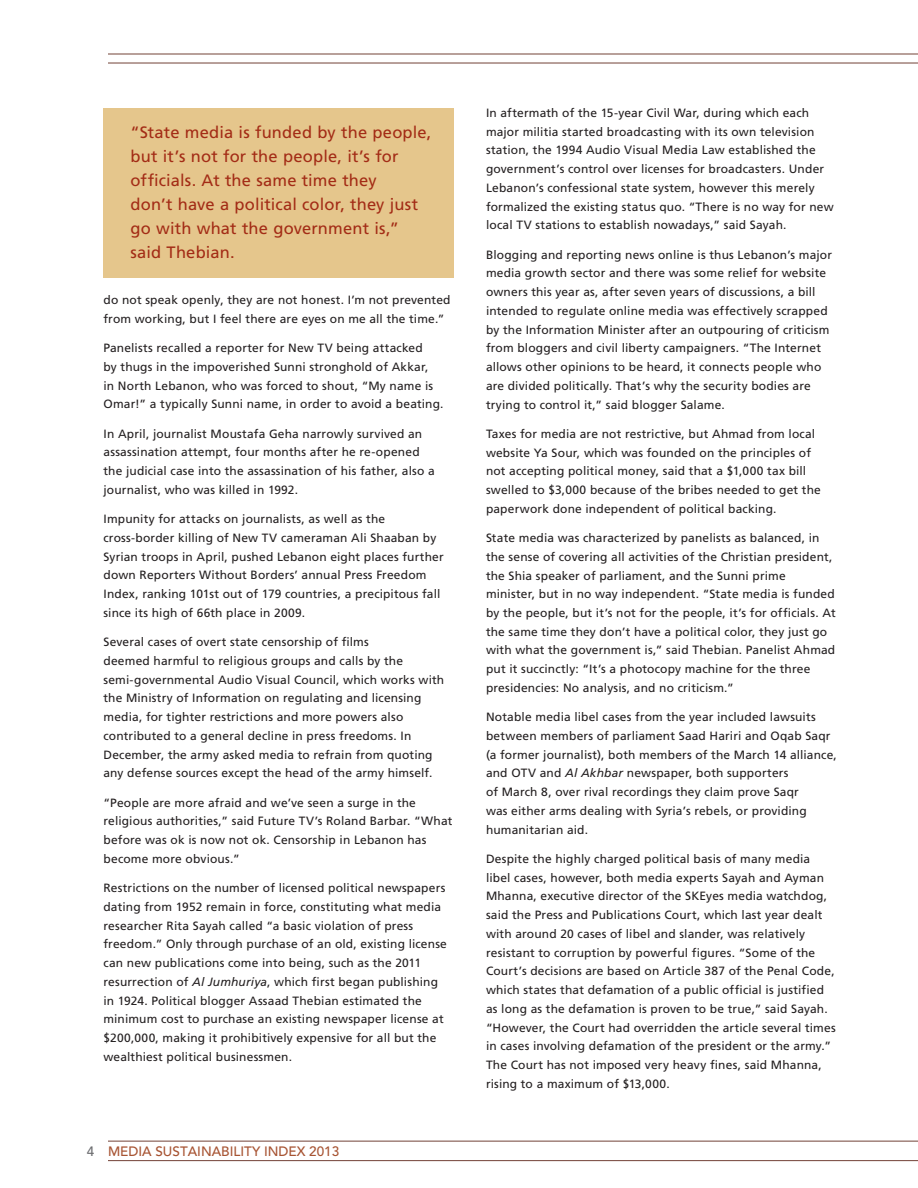
<style>
.page{position:relative;width:918px;height:1188px;background:#fff}
.page>*{position:absolute;margin:0;border:0;box-sizing:border-box;transform-origin:0 0}
.t1{font:16.5px/24px "Frutiger LT Pro";letter-spacing:.01em;color:#a32c16}
.t2{font:500 13.5px "Avenir";color:#a75433}
.t3{font:12px/18.8px "Frutiger LT Pro";letter-spacing:.01em;color:#231f20}
.s1{font-style:italic}
.s2{color:#6c6d70}
</style>
<div class="page">
<hr style="left:108px;top:54px;width:810px;height:1px;background:#724237">
<hr style="left:108px;top:63px;width:810px;height:1px;background:#724237">
<hr style="left:108px;top:1141px;width:810px;height:1px;background:#724237">
<hr style="left:108px;top:1160px;width:810px;height:1px;background:#724237">
<div style="left:104px;top:108px;width:350px;height:169px;background:#e5c68c"></div>
<p class="t1" style="left:130px;top:121px;width:303px">“State media is funded by the people, but it’s not for the people, it’s for officials. At the same time they<br>don’t have a political color, they just go with what the government is,” said Thebian.</p>
<p class="t3" style="left:104px;top:291px;width:349px">do not speak openly, they are not honest. I’m not prevented from working, but I feel there are eyes on me all the time.”</p>
<p class="t3" style="left:104px;top:339px;width:342px">Panelists recalled a reporter for New TV being attacked<br>by thugs in the impoverished Sunni stronghold of Akkar,<br>in North Lebanon, who was forced to shout, “My name is Omar!” a typically Sunni name, in order to avoid a beating.</p>
<p class="t3" style="left:104px;top:424px;width:333px">In April, journalist Moustafa Geha narrowly survived an assassination attempt, four months after he re-opened the judicial case into the assassination of his father, also a journalist, who was killed in 1992.</p>
<p class="t3" style="left:104px;top:510px;width:342px">Impunity for attacks on journalists, as well as the cross-border killing of New TV cameraman Ali Shaaban by Syrian troops in April, pushed Lebanon eight places further down Reporters Without Borders’ annual Press Freedom Index, ranking 101st out of 179 countries, a precipitous fall since its high of 66th place in 2009.</p>
<p class="t3" style="left:104px;top:633px;width:342px">Several cases of overt state censorship of films<br>deemed harmful to religious groups and calls by the semi-governmental Audio Visual Council, which works with the Ministry of Information on regulating and licensing media, for tighter restrictions and more powers also contributed to a general decline in press freedoms. In December, the army asked media to refrain from quoting any defense sources except the head of the army himself.</p>
<p class="t3" style="left:104px;top:793px;width:350px">“People are more afraid and we’ve seen a surge in the religious authorities,” said Future TV’s Roland Barbar. “What before was ok is now not ok. Censorship in Lebanon has become more obvious.”</p>
<p class="t3" style="left:104px;top:879px;width:345px">Restrictions on the number of licensed political newspapers dating from 1952 remain in force, constituting what media researcher Rita Sayah called “a basic violation of press freedom.” Only through purchase of an old, existing license can new publications come into being, such as the 2011 resurrection of <span class="s1">Al Jumhuriya</span>, which first began publishing in 1924. Political blogger Assaad Thebian estimated the minimum cost to purchase an existing newspaper license at $200,000, making it prohibitively expensive for all but the wealthiest political businessmen.</p>
<p class="t2" style="left:87px;top:1144px;width:254px"><span class="s2">4</span> MEDIA SUSTAI NABI LITY I NDEX 2013</p>
<p class="t3" style="left:486px;top:103px;width:349px">In aftermath of the 15-year Civil War, during which each major militia started broadcasting with its own television station, the 1994 Audio Visual Media Law established the government’s control over licenses for broadcasters. Under Lebanon’s confessional state system, however this merely formalized the existing status quo. “There is no way for new local TV stations to establish nowadays,” said Sayah.</p>
<p class="t3" style="left:486px;top:245px;width:348px">Blogging and reporting news online is thus Lebanon’s major media growth sector and there was some relief for website owners this year as, after seven years of discussions, a bill intended to regulate online media was effectively scrapped by the Information Minister after an outpouring of criticism from bloggers and civil liberty campaigners. “The Internet allows other opinions to be heard, it connects people who are divided politically. That’s why the security bodies are trying to control it,” said blogger Salame.</p>
<p class="t3" style="left:486px;top:424px;width:336px">Taxes for media are not restrictive, but Ahmad from local website Ya Sour, which was founded on the principles of not accepting political money, said that a $1,000 tax bill swelled to $3,000 because of the bribes needed to get the paperwork done independent of political backing.</p>
<p class="t3" style="left:486px;top:529px;width:351px">State media was characterized by panelists as balanced, in the sense of covering all activities of the Christian president, the Shia speaker of parliament, and the Sunni prime minister, but in no way independent. “State media is funded by the people, but it’s not for the people, it’s for officials. At the same time they don’t have a political color, they just go with what the government is,” said Thebian. Panelist Ahmad put it succinctly: “It’s a photocopy machine for the three presidencies: No analysis, and no criticism.”</p>
<p class="t3" style="left:486px;top:708px;width:352px">Notable media libel cases from the year included lawsuits between members of parliament Saad Hariri and Oqab Saqr (a former journalist), both members of the March 14 alliance, and OTV and <span class="s1">Al Akhbar</span> newspaper, both supporters<br>of March 8, over rival recordings they claim prove Saqr<br>was either arms dealing with Syria’s rebels, or providing humanitarian aid.</p>
<p class="t3" style="left:486px;top:849px;width:351px">Despite the highly charged political basis of many media libel cases, however, both media experts Sayah and Ayman Mhanna, executive director of the SKEyes media watchdog, said the Press and Publications Court, which last year dealt with around 20 cases of libel and slander, was relatively resistant to corruption by powerful figures. “Some of the Court’s decisions are based on Article 387 of the Penal Code, which states that defamation of a public official is justified as long as the defamation is proven to be true,” said Sayah. “However, the Court had overridden the article several times in cases involving defamation of the president or the army.” The Court has not imposed very heavy fines, said Mhanna, rising to a maximum of $13,000.</p>
</div>
